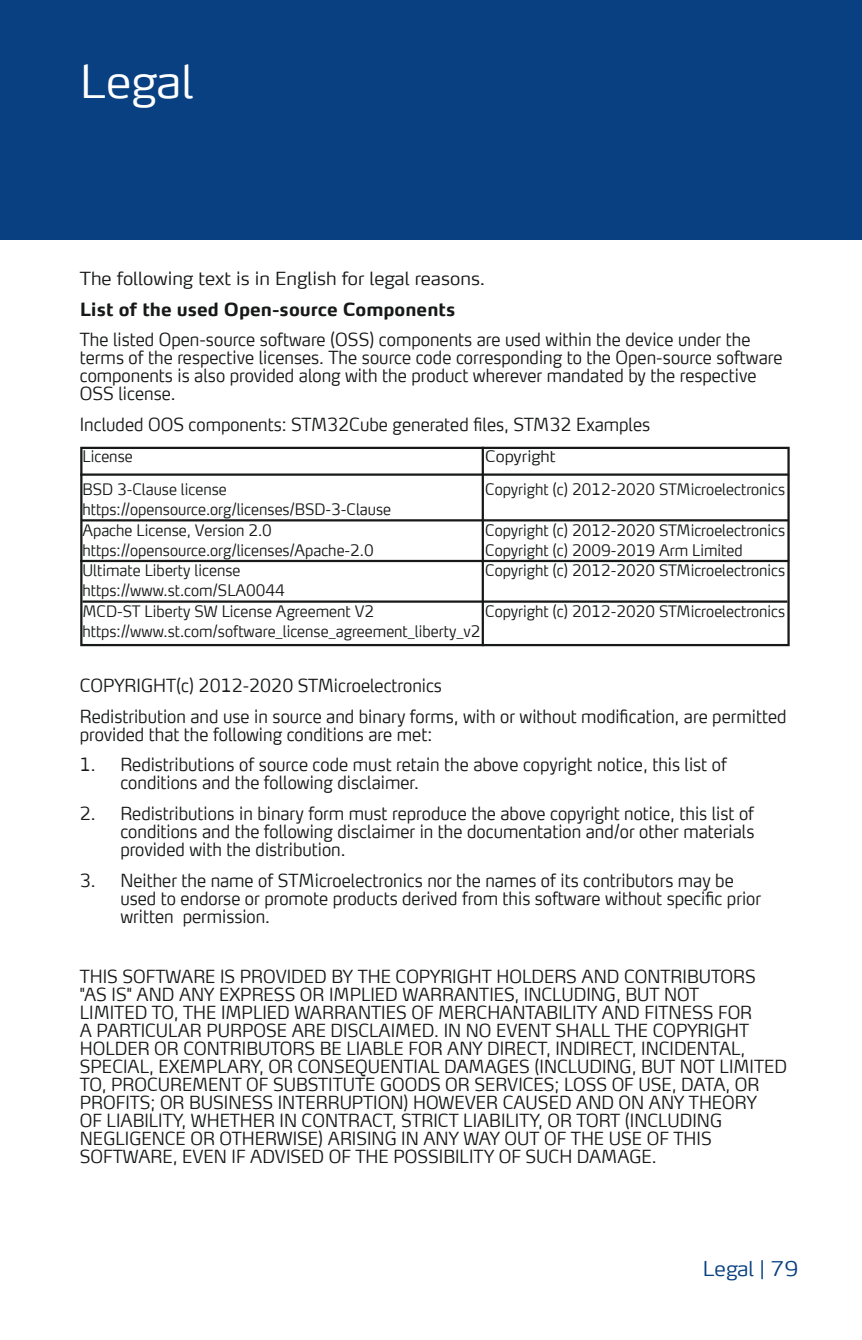
<style>
.page{position:relative;width:862px;height:1340px;background:#fff}
.page>*{position:absolute;margin:0;border:0;box-sizing:border-box;transform-origin:0 0}
.Headers{font:300 45px "Max Offc Pro";color:#fff}
.Paginierung{font:300 20.25px "Max Offc Pro";color:#094081}
.Body_text_small{font:300 18px/18px "Max Offc Pro";color:#171818;scale:.9 1}
.Body_text_small-2{font:300 18px "Max Offc Pro";color:#171818}
.Body_text_small-3{font:700 18px "Max Offc Pro";color:#171818}
.Body_text_small-4{font:300 15.75px "Max Offc Pro";color:#171818;scale:.9 1}
.Body_text_small-5{font:300 15.75px "Max Offc Pro";color:#171818}
</style>
<div class="page">
<div style="left:0;top:0;width:861px;height:239px;background:#094081"></div>
<div style="left:80px;top:447px;width:709px;height:199px;border:2px solid #171818"></div>
<hr style="left:82px;top:519px;width:706px;height:2px;background:#171818">
<hr style="left:82px;top:600px;width:705px;height:2px;background:#171818">
<hr style="left:80px;top:560px;width:708px;height:2px;background:#171818">
<hr style="left:80px;top:473px;width:708px;height:3px;background:#171818">
<hr style="left:481px;top:447px;width:2px;height:199px;background:#171818">
<p class="Headers" style="left:80px;top:44px;width:116px">Legal</p>
<p class="Body_text_small-2" style="left:80px;top:263px;width:407px">The following text is in English for legal reasons.</p>
<p class="Body_text_small-3" style="left:80px;top:293px;width:376px">List of the used Open-source Components</p>
<p class="Body_text_small" style="left:80px;top:329px;width:781px">The listed Open-source software (OSS) components are used within the device under the terms of the respective licenses. The source code corresponding to the Open-source software components is also provided along with the product wherever mandated by the respective OSS license.</p>
<p class="Body_text_small" style="left:80px;top:414px;width:635px">Included OOS components: STM32Cube generated files, STM32 Examples</p>
<p class="Body_text_small-4" style="left:82px;top:443px;width:57px">License</p>
<p class="Body_text_small-4" style="left:82px;top:476px;width:162px">BSD 3-Clause license</p>
<p class="Body_text_small-4" style="left:82px;top:496px;width:344px">https://opensource.org/licenses/BSD-3-Clause</p>
<p class="Body_text_small-4" style="left:82px;top:516px;width:212px">Apache License, Version 2.0</p>
<p class="Body_text_small-4" style="left:82px;top:537px;width:325px">https://opensource.org/licenses/Apache-2.0</p>
<p class="Body_text_small-4" style="left:82px;top:557px;width:177px">Ultimate Liberty license</p>
<p class="Body_text_small-4" style="left:82px;top:577px;width:226px">https://www.st.com/SLA0044</p>
<p class="Body_text_small-4" style="left:82px;top:597px;width:325px">MCD-ST Liberty SW License Agreement V2</p>
<p class="Body_text_small-4" style="left:82px;top:618px;width:443px">https://www.st.com/software_license_agreement_liberty_v2</p>
<p class="Body_text_small-5" style="left:485px;top:443px;width:72px">Copyright</p>
<p class="Body_text_small-4" style="left:485px;top:476px;width:334px">Copyright (c) 2012-2020 STMicroelectronics</p>
<p class="Body_text_small-4" style="left:485px;top:516px;width:334px">Copyright (c) 2012-2020 STMicroelectronics</p>
<p class="Body_text_small-4" style="left:485px;top:537px;width:287px">Copyright (c) 2009-2019 Arm Limited</p>
<p class="Body_text_small-4" style="left:485px;top:557px;width:334px">Copyright (c) 2012-2020 STMicroelectronics</p>
<p class="Body_text_small-4" style="left:485px;top:597px;width:334px">Copyright (c) 2012-2020 STMicroelectronics</p>
<p class="Body_text_small" style="left:80px;top:674px;width:403px">COPYRIGHT(c) 2012-2020 STMicroelectronics</p>
<p class="Body_text_small" style="left:80px;top:705px;width:786px">Redistribution and use in source and binary forms, with or without modification, are permitted provided that the following conditions are met:</p>
<p class="Body_text_small" style="left:120px;top:754px;width:675px;text-indent:-40px">1. Redistributions of source code must retain the above copyright notice, this list of conditions and the following disclaimer.</p>
<p class="Body_text_small" style="left:120px;top:802px;width:705px;text-align:justify;text-indent:-40px">2. Redistributions in binary form must reproduce the above copyright notice, this list of conditions and the following disclaimer in the documentation and/or other materials provided with the distribution.</p>
<p class="Body_text_small" style="left:120px;top:869px;width:713px;text-indent:-40px">3. Neither the name of STMicroelectronics nor the names of its contributors may be used to endorse or promote products derived from this software without specific prior written permission.</p>
<p class="Body_text_small" style="left:80px;top:965px;width:786px">THIS SOFTWARE IS PROVIDED BY THE COPYRIGHT HOLDERS AND CONTRIBUTORS "AS IS" AND ANY EXPRESS OR IMPLIED WARRANTIES, INCLUDING, BUT NOT<br>LIMITED TO, THE IMPLIED WARRANTIES OF MERCHANTABILITY AND FITNESS FOR<br>A PARTICULAR PURPOSE ARE DISCLAIMED. IN NO EVENT SHALL THE COPYRIGHT HOLDER OR CONTRIBUTORS BE LIABLE FOR ANY DIRECT, INDIRECT, INCIDENTAL, SPECIAL, EXEMPLARY, OR CONSEQUENTIAL DAMAGES (INCLUDING, BUT NOT LIMITED TO, PROCUREMENT OF SUBSTITUTE GOODS OR SERVICES; LOSS OF USE, DATA, OR PROFITS; OR BUSINESS INTERRUPTION) HOWEVER CAUSED AND ON ANY THEORY<br>OF LIABILITY, WHETHER IN CONTRACT, STRICT LIABILITY, OR TORT (INCLUDING NEGLIGENCE OR OTHERWISE) ARISING IN ANY WAY OUT OF THE USE OF THIS SOFTWARE, EVEN IF ADVISED OF THE POSSIBILITY OF SUCH DAMAGE.</p>
<p class="Paginierung" style="left:702px;top:1251px;width:97px">Legal | 79</p>
</div>
